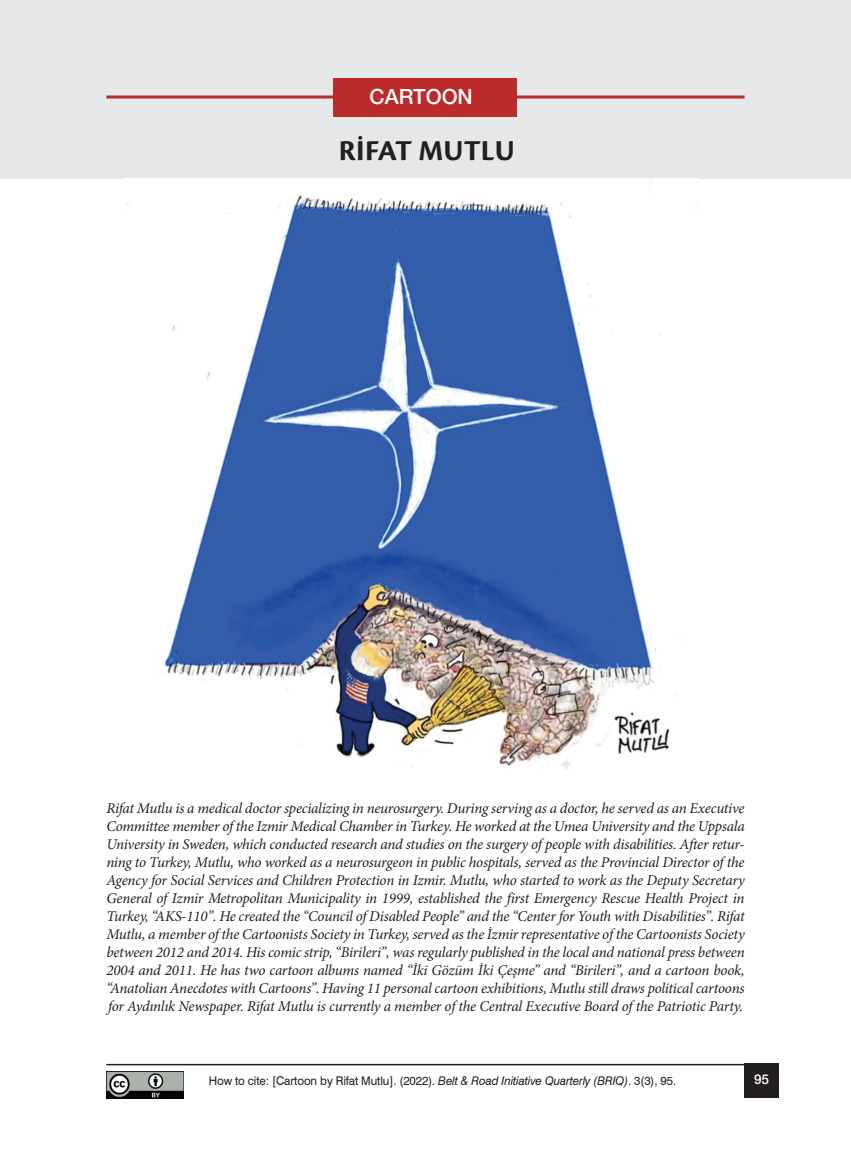
<style>
.page{position:relative;width:851px;height:1149px;background:#fff}
.page>*{position:absolute;margin:0;border:0;box-sizing:border-box;transform-origin:0 0}
.t1{font:700 30px "Cronos Pro";letter-spacing:.005em;color:#231f20}
.t2{font:500 21px "Helvetica Neue LT Pro";color:#fff}
.t3{font:italic 15px/18px "Minion Pro";letter-spacing:-.02em;color:#231f20;text-align:justify}
.t4{font:500 13.5px "Helvetica Neue LT Pro";color:#fff}
.t5{font:12px "Swiss 721 BT";letter-spacing:-.01em;color:#231f20}
.s1{font-style:italic}
</style>
<div class="page">
<hr style="left:106px;top:1063px;width:672px;height:1px;background:#231f20">
<div style="left:744px;top:1063px;width:34px;height:34px;background:#231f20"></div>
<img style="left:106px;top:1071px;width:78px;height:27px">
<div style="left:0;top:0;width:850px;height:178px;background:#e6e7e9"></div>
<hr style="left:106px;top:95px;width:638px;height:3px;background:#bc2b2b">
<div style="left:333px;top:78px;width:184px;height:38px;background:#bc2b2b"></div>
<img style="left:125px;top:195px;width:551px;height:574px">
<h2 class="t2" style="left:369px;top:84px;width:105px">CARTOON</h2>
<h1 class="t1" style="left:339px;top:133px;width:177px">RİFAT MUTLU</h1>
<p class="t3" style="left:106px;top:798px;width:639px">Rifat Mutlu is a medical doctor specializing in neurosurgery. During serving as a doctor, he served as an Executive Committee member of the Izmir Medical Chamber in Turkey. He worked at the Umea University and the Uppsala University in Sweden, which conducted research and studies on the surgery of people with disabilities. After retur&shy;ning to Turkey, Mutlu, who worked as a neurosurgeon in public hospitals, served as the Provincial Director of the Agency for Social Services and Children Protection in Izmir. Mutlu, who started to work as the Deputy Secretary General of Izmir Metropolitan Municipality in 1999, established the first Emergency Rescue Health Project in Turkey, “AKS-110”. He created the “Council of Disabled People” and the “Center for Youth with Disabilities”. Rifat Mutlu, a member of the Cartoonists Society in Turkey, served as the İzmir representative of the Cartoonists Society between 2012 and 2014. His comic strip, “Birileri”, was regularly published in the local and national press between 2004 and 2011. He has two cartoon albums named “İki Gözüm İki Çeşme” and “Birileri”, and a cartoon book, “Anatolian Anecdotes with Cartoons”. Having 11 personal cartoon exhibitions, Mutlu still draws political cartoons for Aydınlık Newspaper. Rifat Mutlu is currently a member of the Central Executive Board of the Patriotic Party.</p>
<p class="t5" style="left:209px;top:1071px;width:469px">How to cite: [Cartoon by Rifat Mutlu]. (2022). <span class="s1">Belt &amp; Road Initiative Quarterly (BRIQ)</span>. 3(3), 95.</p>
<p class="t4" style="left:754px;top:1070px;width:17px">95</p>
</div>
